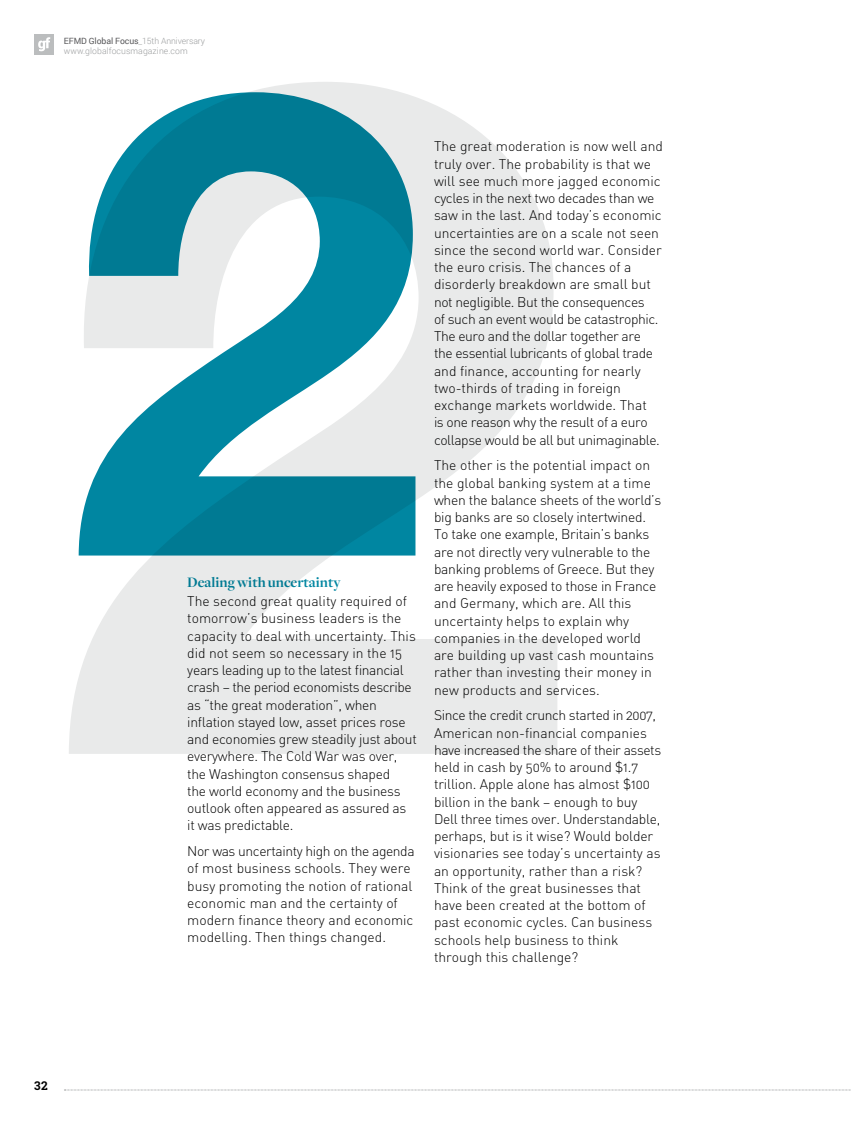
<style>
.page{position:relative;width:851px;height:1127px;background:#fff}
.page>*{position:absolute;margin:0;border:0;box-sizing:border-box;transform-origin:0 0}
.t1{font:700 15px "Freight Disp";color:#0086a1}
.t2{font:13.8px/17.2px "DIN Light Alternate";color:#000}
.t3{font:13.8px/17.2px "DIN Light Alternate";letter-spacing:-.02em;color:#000}
.t4{font:700 12px "Roboto Slab";color:#000}
.t5{font:300 8.7px/10.1px "Roboto";letter-spacing:.01em;color:#9c9e9f}
.s1{font-weight:400;color:#58585a}
</style>
<div class="page">
<svg style="left:64px;top:1089px;width:787px;height:1px"></svg>
<div style="left:34px;top:34px;width:20px;height:20px;background:#bbbdbe"></div>
<svg style="left:38px;top:37px;width:12px;height:14px"></svg>
<svg style="left:69px;top:82px;width:488px;height:672px"></svg>
<p class="t5" style="left:64px;top:35px;width:143px"><span class="s1">EFMD Global Focus</span>_15th Anniversary www.globalfocusmagazine.com</p>
<p class="t1" style="left:187px;top:574px;width:155px">Dealing with uncertainty</p>
<p class="t3" style="left:187px;top:592px;width:231px">The second great quality required of tomorrow’s business leaders is the capacity to deal with uncertainty. This did not seem so necessary in the 15 years leading up to the latest financial crash – the period economists describe as “the great moderation”, when inflation stayed low, asset prices rose and economies grew steadily just about everywhere. The Cold War was over, the Washington consensus shaped<br>the world economy and the business outlook often appeared as assured as it was predictable.</p>
<p class="t2" style="left:187px;top:842px;width:229px">Nor was uncertainty high on the agenda of most business schools. They were busy promoting the notion of rational economic man and the certainty of modern finance theory and economic modelling. Then things changed.</p>
<p class="t2" style="left:434px;top:138px;width:230px">The great moderation is now well and truly over. The probability is that we will see much more jagged economic cycles in the next two decades than we saw in the last. And today’s economic uncertainties are on a scale not seen since the second world war. Consider the euro crisis. The chances of a disorderly breakdown are small but not negligible. But the consequences<br>of such an event would be catastrophic.<br>The euro and the dollar together are the essential lubricants of global trade and finance, accounting for nearly two-thirds of trading in foreign exchange markets worldwide. That<br>is one reason why the result of a euro collapse would be all but unimaginable.</p>
<p class="t2" style="left:434px;top:457px;width:229px">The other is the potential impact on the global banking system at a time when the balance sheets of the world’s big banks are so closely intertwined.<br>To take one example, Britain’s banks are not directly very vulnerable to the banking problems of Greece. But they are heavily exposed to those in France and Germany, which are. All this uncertainty helps to explain why companies in the developed world are building up vast cash mountains rather than investing their money in new products and services.</p>
<p class="t2" style="left:434px;top:707px;width:229px">Since the credit crunch started in 2007, American non-financial companies have increased the share of their assets held in cash by 50% to around $1.7 trillion. Apple alone has almost $100 billion in the bank – enough to buy Dell three times over. Understandable, perhaps, but is it wise? Would bolder visionaries see today’s uncertainty as an opportunity, rather than a risk?<br>Think of the great businesses that have been created at the bottom of past economic cycles. Can business schools help business to think through this challenge?</p>
<p class="t4" style="left:34px;top:1077px;width:15px">32</p>
</div>
